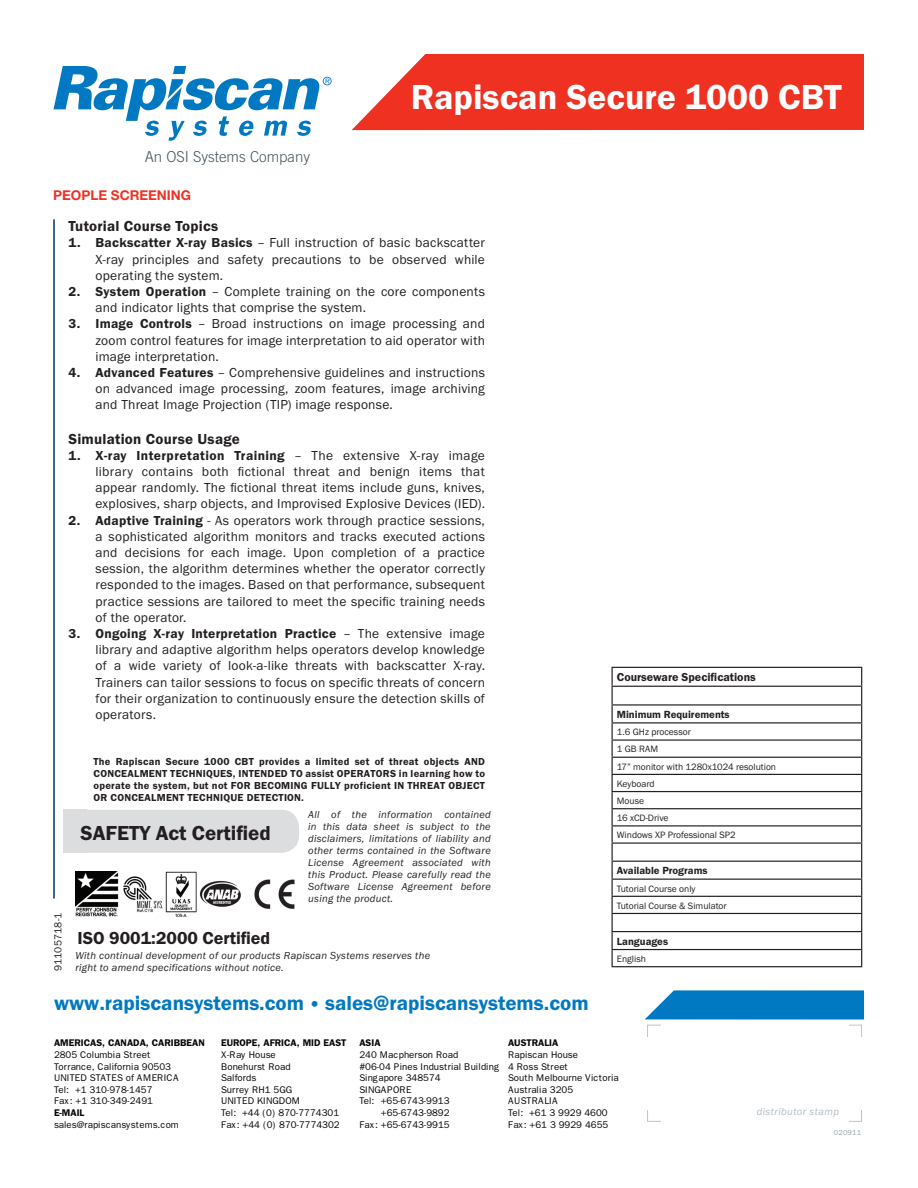
<style>
.page{position:relative;width:918px;height:1188px;background:#fff}
.page>*{position:absolute;margin:0;border:0;box-sizing:border-box;transform-origin:0 0}
.t1{font:600 36px "Franklin Got ITC";color:#fff}
.Specs{font:600 21px "Franklin Got ITC";color:#0079c2}
.Specs-2{font:600 21px "Franklin Got ITC";color:#231f20}
.Specs-3{font:600 18px "Franklin Got ITC";color:#231f20}
.BodyParagraph{font:600 15px "Franklin Got ITC";letter-spacing:.015em;color:#231f20}
.t2{font:300 15px "Trade Gothic";color:#45555f}
.BodyParagraph-2{font:13.5px/16.2px "Franklin Got ITC";letter-spacing:.015em;color:#231f20;text-align:justify}
.t3{font:700 13.5px "Helvetica Neue";color:#ef3122}
.t4{font:600 12px "Franklin Got ITC";color:#231f20}
.t5{font:600 10.8px "Franklin Got ITC";color:#231f20}
.Specs-4{font:italic 10.5px/12px "Franklin Got ITC";letter-spacing:.025em;color:#231f20}
.Specs-5{font:600 10.5px/12px "Franklin Got ITC";letter-spacing:.025em;color:#231f20;text-align:justify}
.BodyParagraph-3{font:italic 10.5px "Franklin Got ITC";letter-spacing:.035em;color:#b1bcc4}
.Specs-6{font:10.5px "Franklin Got ITC";letter-spacing:.01em;color:#231f20}
.t6{font:9.75px/11.7px "Franklin Gothic";color:#050504}
.t7{font:600 9.75px "Franklin Gothic";color:#050504}
.t8{font:9.6px "Franklin Got ITC";color:#231f20}
.Specs-7{font:7.5px "Franklin Got ITC";letter-spacing:.025em;color:#95a2ac}
.s1{font-weight:600}
</style>
<div class="page">
<svg style="left:352px;top:54px;width:512px;height:76px;background:#f03f31"></svg>
<svg style="left:54px;top:66px;width:278px;height:75px"></svg>
<img style="left:75px;top:871px;width:220px;height:45px">
<div style="left:66px;top:810px;width:233px;height:43px;background:#dcdddf;border-radius:18px"></div>
<div style="left:64px;top:810px;width:23px;height:43px;background:#dcdddf"></div>
<svg style="left:645px;top:990px;width:219px;height:132px"></svg>
<hr style="left:53px;top:219px;width:2px;height:679px;background:#003367">
<hr style="left:612px;top:686px;width:250px;height:1px;background:#231f20">
<hr style="left:612px;top:722px;width:250px;height:1px;background:#231f20">
<hr style="left:612px;top:739px;width:250px;height:2px;background:#231f20">
<hr style="left:612px;top:757px;width:250px;height:1px;background:#231f20">
<hr style="left:612px;top:774px;width:250px;height:1px;background:#231f20">
<hr style="left:612px;top:791px;width:250px;height:1px;background:#231f20">
<hr style="left:612px;top:808px;width:250px;height:1px;background:#231f20">
<hr style="left:612px;top:825px;width:250px;height:1px;background:#231f20">
<hr style="left:612px;top:879px;width:250px;height:1px;background:#231f20">
<hr style="left:612px;top:896px;width:250px;height:1px;background:#231f20">
<hr style="left:612px;top:949px;width:250px;height:1px;background:#231f20">
<hr style="left:612px;top:931px;width:250px;height:1px;background:#231f20">
<hr style="left:612px;top:861px;width:250px;height:1px;background:#231f20">
<hr style="left:612px;top:913px;width:250px;height:1px;background:#231f20">
<hr style="left:612px;top:704px;width:250px;height:2px;background:#231f20">
<hr style="left:612px;top:842px;width:250px;height:2px;background:#231f20">
<hr style="left:612px;top:667px;width:250px;height:1px;background:#231f20">
<svg style="left:612px;top:668px;width:1px;height:298px"></svg>
<svg style="left:861px;top:668px;width:1px;height:298px"></svg>
<hr style="left:612px;top:966px;width:250px;height:1px;background:#231f20">
<p class="t2" style="left:145px;top:148px;width:167px">An OSI Systems Company</p>
<p class="t3" style="left:53px;top:186px;width:140px">PEOPLE SCREENING</p>
<p class="t1" style="left:411px;top:76px;width:432px">Rapiscan Secure 1000 CBT</p>
<p class="BodyParagraph" style="left:69px;top:217px;width:151px">Tutorial Course Topics</p>
<p class="BodyParagraph-2" style="left:96px;top:234px;width:391px;text-indent:-27px"><span class="s1">1. Backscatter X-ray Basics</span> – Full instruction of basic backscatter X-ray principles and safety precautions to be observed while operating the system.</p>
<p class="BodyParagraph-2" style="left:96px;top:283px;width:391px;text-indent:-27px"><span class="s1">2. System Operation</span> – Complete training on the core components and indicator lights that comprise the system.</p>
<p class="BodyParagraph-2" style="left:96px;top:315px;width:391px;text-indent:-27px"><span class="s1">3. Image Controls</span> – Broad instructions on image processing and zoom control features for image interpretation to aid operator with image interpretation.</p>
<p class="BodyParagraph-2" style="left:96px;top:364px;width:391px;text-indent:-27px"><span class="s1">4. Advanced Features</span> – Comprehensive guidelines and instructions on advanced image processing, zoom features, image archiving and Threat Image Projection (TIP) image response.</p>
<p class="BodyParagraph" style="left:69px;top:430px;width:173px">Simulation Course Usage</p>
<p class="BodyParagraph-2" style="left:96px;top:447px;width:391px;text-indent:-27px"><span class="s1">1. X-ray Interpretation Training</span> – The extensive X-ray image library contains both fictional threat and benign items that appear randomly. The fictional threat items include guns, knives, explosives, sharp objects, and Improvised Explosive Devices (IED).</p>
<p class="BodyParagraph-2" style="left:96px;top:512px;width:391px;text-indent:-27px"><span class="s1">2. Adaptive Training</span> - As operators work through practice sessions, a sophisticated algorithm monitors and tracks executed actions and decisions for each image. Upon completion of a practice session, the algorithm determines whether the operator correctly responded to the images. Based on that performance, subsequent practice sessions are tailored to meet the specific training needs of the operator.</p>
<p class="BodyParagraph-2" style="left:96px;top:625px;width:391px;text-indent:-27px"><span class="s1">3. Ongoing X-ray Interpretation Practice</span> – The extensive image library and adaptive algorithm helps operators develop knowledge of a wide variety of look-a-like threats with backscatter X-ray.<br>Trainers can tailor sessions to focus on specific threats of concern for their organization to continuously ensure the detection skills of operators.</p>
<p class="Specs-5" style="left:94px;top:755px;width:393px">The Rapiscan Secure 1000 CBT provides a limited set of threat objects AND CONCEALMENT TECHNIQUES, INTENDED TO assist OPERATORS in learning how to operate the system, but not FOR BECOMING FULLY proficient IN THREAT OBJECT OR CONCEALMENT TECHNIQUE DETECTION.</p>
<p class="Specs-6" style="left:52px;top:971px;width:60px;rotate:-90deg">91105718-1</p>
<p class="Specs-2" style="left:81px;top:820px;width:192px">SAFETY Act Certified</p>
<p class="Specs-3" style="left:78px;top:927px;width:194px">ISO 9001:2000 Certified</p>
<p class="Specs-4" style="left:308px;top:808px;width:184px;text-align:justify">All of the information contained in this data sheet is subject to the disclaimers, limitations of liability and other terms contained in the Software License Agreement associated with this Product. Please carefully read the Software License Agreement before using the product.</p>
<p class="Specs-4" style="left:75px;top:949px;width:356px">With continual development of our products Rapiscan Systems reserves the right to amend specifications without notice.</p>
<p class="Specs" style="left:54px;top:991px;width:536px">www.rapiscansystems.com • sales@rapiscansystems.com</p>
<p class="t4" style="left:617px;top:670px;width:140px">Courseware Specifications</p>
<p class="t5" style="left:617px;top:708px;width:114px">Minimum Requirements</p>
<p class="t8" style="left:617px;top:726px;width:76px">1.6 GHz processor</p>
<p class="t8" style="left:617px;top:744px;width:43px">1 GB RAM</p>
<p class="t8" style="left:617px;top:761px;width:161px">17” monitor with 1280x1024 resolution</p>
<p class="t8" style="left:617px;top:778px;width:39px">Keyboard</p>
<p class="t8" style="left:617px;top:795px;width:29px">Mouse</p>
<p class="t8" style="left:617px;top:812px;width:53px">16 xCD-Drive</p>
<p class="t8" style="left:617px;top:829px;width:120px">Windows XP Professional SP2</p>
<p class="t5" style="left:617px;top:864px;width:92px">Available Programs</p>
<p class="t8" style="left:617px;top:883px;width:80px">Tutorial Course only</p>
<p class="t8" style="left:617px;top:900px;width:111px">Tutorial Course &amp; Simulator</p>
<p class="t5" style="left:617px;top:935px;width:53px">Languages</p>
<p class="t8" style="left:617px;top:953px;width:31px">English</p>
<p class="t6" style="left:54px;top:1037px;width:152px"><span class="s1">AMERICAS, CANADA, CARIBBEAN<br></span>2805 Columbia Street<br>Torrance, California 90503<br>UNITED STATES of AMERICA<br>Tel: +1 310-978-1457<br>Fax: +1 310-349-2491<br><span class="s1">E-MAIL </span>sales@rapiscansystems.com</p>
<p class="t6" style="left:221px;top:1037px;width:127px"><span class="s1">EUROPE, AFRICA, MID EAST<br></span>X-Ray House<br>Bonehurst Road<br>Salfords<br>Surrey RH1 5GG<br>UNITED KINGDOM<br>Tel: +44 (0) 870-7774301<br>Fax: +44 (0) 870-7774302</p>
<p class="t6" style="left:508px;top:1037px;width:112px"><span class="s1">AUSTRALIA<br></span>Rapiscan House<br>4 Ross Street<br>South Melbourne Victoria<br>Australia 3205<br>AUSTRALIA<br>Tel: +61 3 9929 4600<br>Fax: +61 3 9929 4655</p>
<p class="t7" style="left:359px;top:1037px;width:23px">ASIA</p>
<p class="t6" style="left:359px;top:1049px;width:100px">240 Macpherson Road</p>
<p class="t6" style="left:359px;top:1060px;width:142px">#06-04 Pines Industrial Building</p>
<p class="t6" style="left:359px;top:1072px;width:83px">Singapore 348574</p>
<p class="t6" style="left:359px;top:1084px;width:54px">SINGAPORE</p>
<p class="t6" style="left:359px;top:1095px;width:92px">Tel: +65-6743-9913</p>
<p class="t6" style="left:381px;top:1107px;width:70px">+65-6743-9892</p>
<p class="t6" style="left:359px;top:1119px;width:92px">Fax: +65-6743-9915</p>
<p class="BodyParagraph-3" style="left:757px;top:1105px;width:84px">distributor stamp</p>
<p class="Specs-7" style="left:834px;top:1128px;width:29px">020911</p>
</div>
